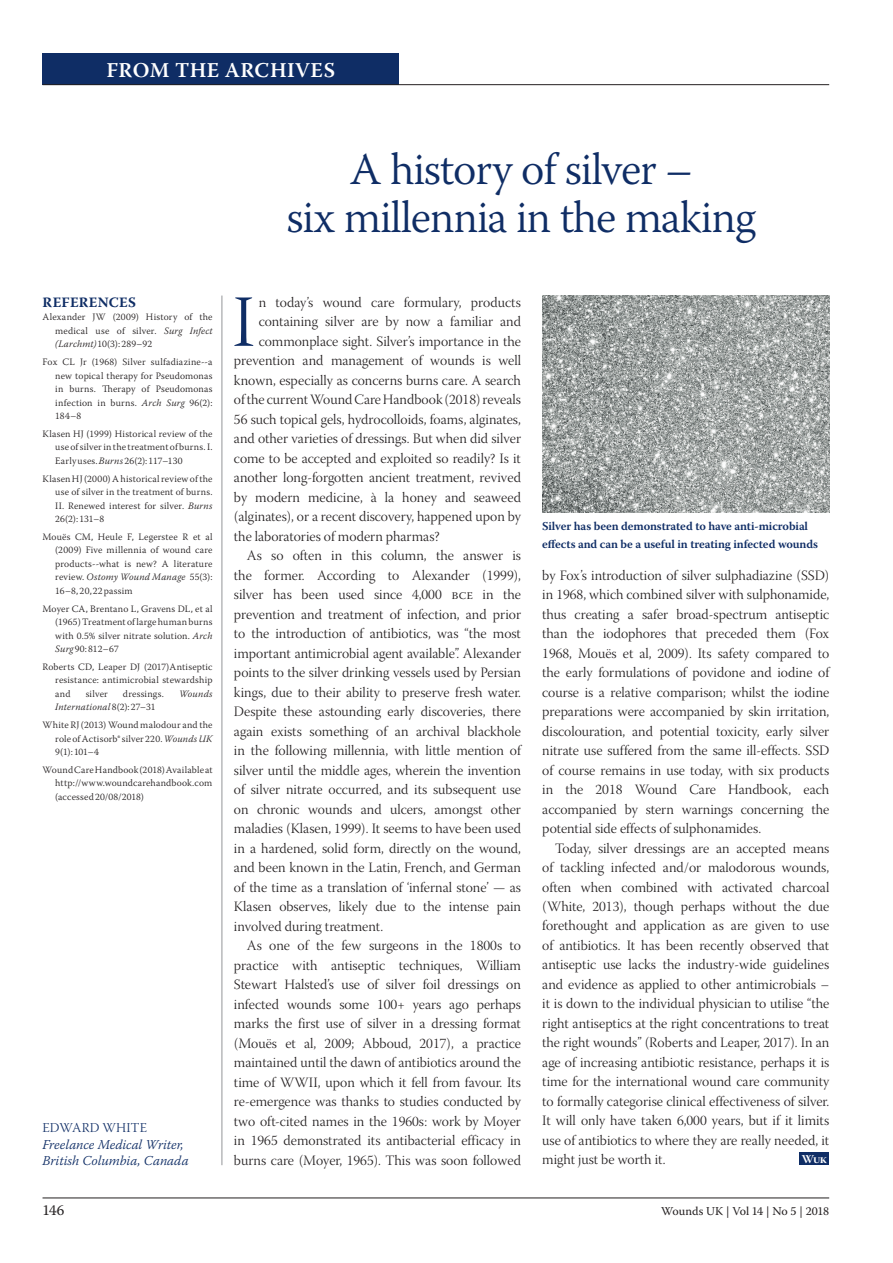
<style>
.page{position:relative;width:893px;height:1263px;background:#fff}
.page>*{position:absolute;margin:0;border:0;box-sizing:border-box;transform-origin:0 0}
.t1{font:73.35px "Warnock Pro Light Subh";color:#0f2d65}
.t2{font:300 45px/48px "Warnock Pro";letter-spacing:-.025em;color:#0f2d65;text-align:center}
.t3{font:600 21px "Warnock Pro";letter-spacing:.02em;color:#fff}
.t4{font:15px "Warnock Pro";color:#231f20}
.t5{font:14.25px/19.5px "Warnock Pro Light Subh";color:#231f20;text-align:justify}
.t6{font:700 14.25px "Warnock Pro";letter-spacing:.025em;color:#0f2d65}
.t7{font:italic 300 13.5px/16.2px "Warnock Pro";color:#0f2d65}
.t8{font:13.5px "Warnock Pro Light Subh";letter-spacing:.015em;color:#0f2d65}
.t9{font:600 12px/18px "Warnock Pro";letter-spacing:-.01em;color:#0f2d65}
.t10{font:12px "Warnock Pro";letter-spacing:-.005em;color:#231f20}
.t11{font:12px "Warnock Pro Bold Subh";color:#fff}
.t12{font:300 9.75px/13.5px "Warnock Pro";letter-spacing:.02em;color:#231f20;text-align:justify}
.t13{font:italic 300 9.75px "Warnock Pro";letter-spacing:.015em;color:#231f20}
.s1{font-style:italic}
</style>
<div class="page">
<div style="left:799px;top:1152px;width:30px;height:13px;background:#0f2d65"></div>
<hr style="left:43px;top:1197px;width:786px;height:1px;background:#231f20">
<div style="left:43px;top:53px;width:356px;height:32px;background:#0f2d65"></div>
<hr style="left:43px;top:84px;width:786px;height:1px;background:#231f20">
<hr style="left:222px;top:296px;width:1px;height:869px;background:#939598">
<img style="left:542px;top:296px;width:287px;height:217px">
<h3 class="t3" style="left:106px;top:57px;width:230px">FROM THE ARCHIVES</h3>
<h2 class="t2" style="left:286px;top:144px;width:471px">A history of silver –<br>six millennia in the making</h2>
<p class="t6" style="left:43px;top:293px;width:95px">REFERENCES</p>
<p class="t12" style="left:55px;top:310px;width:159px;text-indent:-13px">Alexander JW (2009) History of the medical use of silver. <span class="s1">Surg Infect (Larchmt)</span> 10(3): 289–92</p>
<p class="t12" style="left:55px;top:355px;width:159px;text-indent:-13px">Fox CL Jr (1968) Silver sulfadiazine--a new topical therapy for Pseudomonas in burns. Therapy of Pseudomonas infection in burns. <span class="s1">Arch Surg</span> 96(2):<br>184–8</p>
<p class="t12" style="left:55px;top:427px;width:159px;text-indent:-13px">Klasen HJ (1999) Historical review of the use of silver in the treatment of burns. I.<br>Early uses. <span class="s1">Burns</span> 26(2): 117–130</p>
<p class="t12" style="left:55px;top:471px;width:159px;text-indent:-13px">Klasen HJ (2000) A historical review of the use of silver in the treatment of burns.<br>II. Renewed interest for silver. <span class="s1">Burns </span>26(2): 131–8</p>
<p class="t12" style="left:55px;top:530px;width:159px;text-indent:-13px">Mouës CM, Heule F, Legerstee R et al (2009) Five millennia of wound care products--what is new? A literature review. <span class="s1">Ostomy Wound Manage</span> 55(3):<br>16–8, 20, 22 passim</p>
<p class="t12" style="left:55px;top:601px;width:159px;text-indent:-13px">Moyer CA, Brentano L, Gravens DL, et al (1965) Treatment of large human burns with 0.5% silver nitrate solution. <span class="s1">Arch Surg</span> 90: 812–67</p>
<p class="t12" style="left:55px;top:660px;width:159px;text-indent:-13px">Roberts CD, Leaper DJ (2017)Antiseptic resistance: antimicrobial stewardship and</p>
<p class="t12" style="left:86px;top:687px;width:24px">silver</p>
<p class="t12" style="left:123px;top:687px;width:42px">dressings.</p>
<p class="t13" style="left:179px;top:688px;width:35px">Wounds</p>
<p class="t12" style="left:43px;top:698px;width:172px;line-height:17.7px;text-indent:13px"><span class="s1">International</span> 8(2): 27–31<br>White RJ (2013) Wound malodour and the</p>
<p class="t12" style="left:55px;top:732px;width:159px">role of Actisorb® silver 220. <span class="s1">Wounds UK<br></span>9(1): 101–4</p>
<p class="t12" style="left:55px;top:763px;width:159px;text-indent:-13px">Wound Care Handbook (2018) Available at http://www.woundcarehandbook.com (accessed 20/08/2018)</p>
<p class="t8" style="left:43px;top:1121px;width:106px">EDWARD WHITE</p>
<p class="t7" style="left:43px;top:1136px;width:148px">Freelance Medical Writer,<br>British Columbia, Canada</p>
<h1 class="t1" style="left:232px;top:282px;width:24px">I</h1>
<p class="t5" style="left:259px;top:294px;width:264px">n today’s wound care formulary, products</p>
<p class="t5" style="left:259px;top:314px;width:264px">containing silver are by now a familiar and</p>
<p class="t5" style="left:259px;top:333px;width:264px">commonplace sight. Silver’s importance in the</p>
<p class="t5" style="left:234px;top:352px;width:289px">prevention and management of wounds is well</p>
<p class="t5" style="left:234px;top:372px;width:289px">known, especially as concerns burns care. A search</p>
<p class="t5" style="left:234px;top:391px;width:289px">of the current Wound Care Handbook (2018) reveals</p>
<p class="t5" style="left:234px;top:411px;width:288px">56 such topical gels, hydrocolloids, foams, alginates,</p>
<p class="t5" style="left:234px;top:430px;width:289px">and other varieties of dressings. But when did silver</p>
<p class="t5" style="left:234px;top:450px;width:288px">come to be accepted and exploited so readily? Is it</p>
<p class="t5" style="left:234px;top:469px;width:289px">another long-forgotten ancient treatment, revived</p>
<p class="t5" style="left:234px;top:489px;width:289px">by modern medicine, à la honey and seaweed</p>
<p class="t5" style="left:234px;top:508px;width:289px">(alginates), or a recent discovery, happened upon by</p>
<p class="t5" style="left:234px;top:528px;width:207px">the laboratories of modern pharmas?</p>
<p class="t5" style="left:247px;top:547px;width:276px">As so often in this column, the answer is</p>
<p class="t5" style="left:234px;top:567px;width:289px">the former. According to Alexander (1999),</p>
<p class="t5" style="left:234px;top:586px;width:288px">silver has been used since 4,000 bce in the</p>
<p class="t5" style="left:234px;top:606px;width:289px">prevention and treatment of infection, and prior</p>
<p class="t5" style="left:234px;top:625px;width:289px">to the introduction of antibiotics, was “the most</p>
<p class="t5" style="left:234px;top:645px;width:289px">important antimicrobial agent available”. Alexander</p>
<p class="t5" style="left:234px;top:664px;width:288px">points to the silver drinking vessels used by Persian</p>
<p class="t5" style="left:234px;top:684px;width:289px">kings, due to their ability to preserve fresh water.</p>
<p class="t5" style="left:234px;top:703px;width:288px">Despite these astounding early discoveries, there</p>
<p class="t5" style="left:234px;top:723px;width:289px">again exists something of an archival blackhole</p>
<p class="t5" style="left:234px;top:742px;width:289px">in the following millennia, with little mention of</p>
<p class="t5" style="left:234px;top:762px;width:288px">silver until the middle ages, wherein the invention</p>
<p class="t5" style="left:234px;top:781px;width:288px">of silver nitrate occurred, and its subsequent use</p>
<p class="t5" style="left:234px;top:801px;width:289px">on chronic wounds and ulcers, amongst other</p>
<p class="t5" style="left:234px;top:820px;width:289px">maladies (Klasen, 1999). It seems to have been used</p>
<p class="t5" style="left:234px;top:840px;width:288px">in a hardened, solid form, directly on the wound,</p>
<p class="t5" style="left:234px;top:859px;width:288px">and been known in the Latin, French, and German</p>
<p class="t5" style="left:234px;top:879px;width:289px">of the time as a translation of ‘infernal stone’ — as</p>
<p class="t5" style="left:234px;top:898px;width:289px">Klasen observes, likely due to the intense pain</p>
<p class="t5" style="left:234px;top:918px;width:151px">involved during treatment.</p>
<p class="t5" style="left:247px;top:937px;width:276px">As one of the few surgeons in the 1800s to</p>
<p class="t5" style="left:234px;top:957px;width:289px">practice with antiseptic techniques, William</p>
<p class="t5" style="left:234px;top:976px;width:288px">Stewart Halsted’s use of silver foil dressings on</p>
<p class="t5" style="left:234px;top:996px;width:289px">infected wounds some 100+ years ago perhaps</p>
<p class="t5" style="left:234px;top:1015px;width:289px">marks the first use of silver in a dressing format</p>
<p class="t5" style="left:234px;top:1035px;width:289px">(Mouës et al, 2009; Abboud, 2017), a practice</p>
<p class="t5" style="left:234px;top:1054px;width:289px">maintained until the dawn of antibiotics around the</p>
<p class="t5" style="left:234px;top:1074px;width:288px">time of WWII, upon which it fell from favour. Its</p>
<p class="t5" style="left:234px;top:1093px;width:288px">re-emergence was thanks to studies conducted by</p>
<p class="t5" style="left:234px;top:1113px;width:289px">two oft-cited names in the 1960s: work by Moyer</p>
<p class="t5" style="left:234px;top:1132px;width:288px">in 1965 demonstrated its antibacterial efficacy in</p>
<p class="t5" style="left:234px;top:1152px;width:288px">burns care (Moyer, 1965). This was soon followed</p>
<p class="t9" style="left:542px;top:517px;width:277px">Silver has been demonstrated to have anti-microbial effects and can be a useful in treating infected wounds</p>
<p class="t5" style="left:542px;top:567px;width:289px">by Fox’s introduction of silver sulphadiazine (SSD) in 1968, which combined silver with sulphonamide, thus creating a safer broad-spectrum antiseptic than the iodophores that preceded them (Fox 1968, Mouës et al, 2009). Its safety compared to the early formulations of povidone and iodine of course is a relative comparison; whilst the iodine preparations were accompanied by skin irritation, discolouration, and potential toxicity, early silver nitrate use suffered from the same ill-effects. SSD of course remains in use today, with six products in the 2018 Wound Care Handbook, each accompanied by stern warnings concerning the potential side effects of sulphonamides.</p>
<p class="t5" style="left:542px;top:840px;width:289px;text-indent:13px">Today, silver dressings are an accepted means of tackling infected and/or malodorous wounds, often when combined with activated charcoal (White, 2013), though perhaps without the due forethought and application as are given to use of antibiotics. It has been recently observed that antiseptic use lacks the industry-wide guidelines and evidence as applied to other antimicrobials – it is down to the individual physician to utilise “the right antiseptics at the right concentrations to treat the right wounds” (Roberts and Leaper, 2017). In an age of increasing antibiotic resistance, perhaps it is time for the international wound care community to formally categorise clinical effectiveness of silver.<br>It will only have taken 6,000 years, but if it limits use of antibiotics to where they are really needed, it might just be worth it.</p>
<p class="t11" style="left:802px;top:1152px;width:26px">Wuk</p>
<p class="t4" style="left:43px;top:1201px;width:23px">146</p>
<p class="t10" style="left:661px;top:1204px;width:170px">Wounds UK | Vol 14 | No 5 | 2018</p>
</div>
